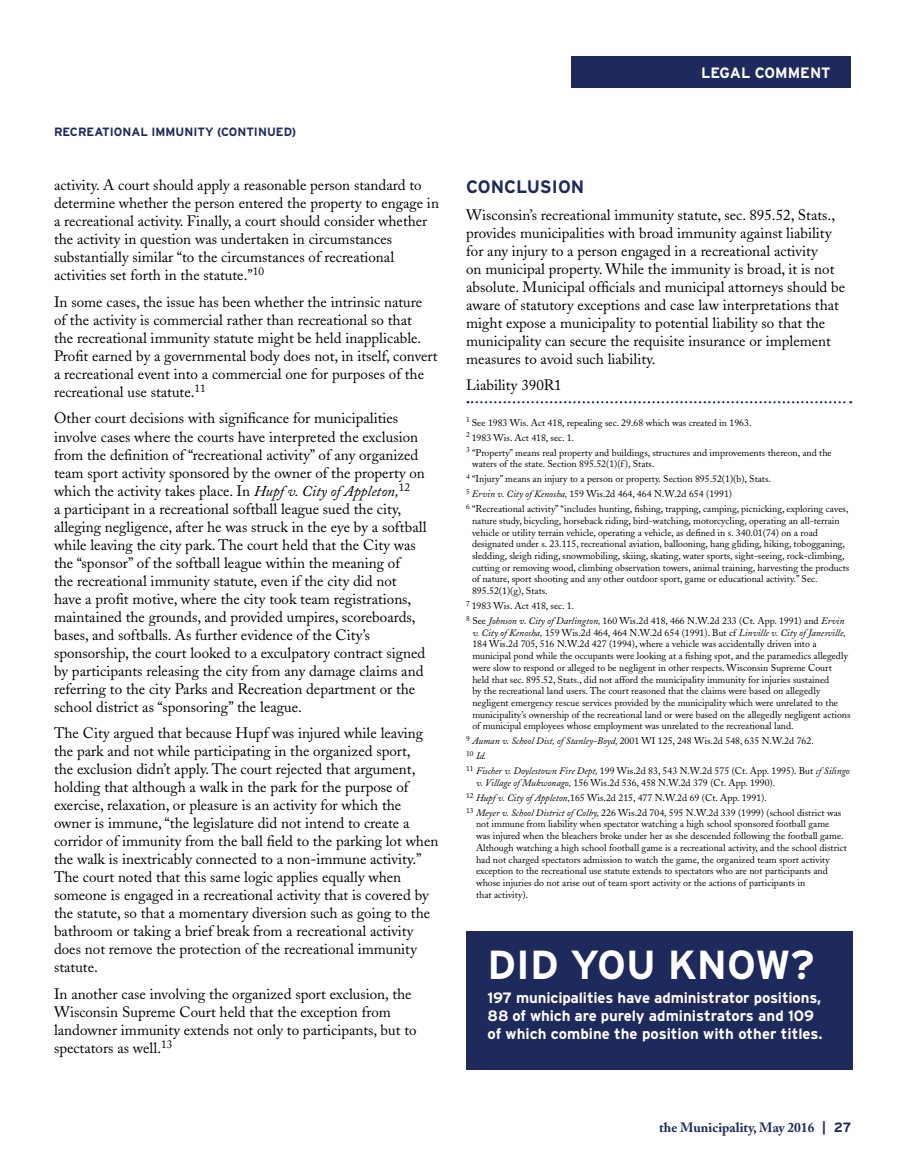
<style>
.page{position:relative;width:905px;height:1175px;background:#fff}
.page>*{position:absolute;margin:0;border:0;box-sizing:border-box;transform-origin:0 0}
.t1{font:700 40.5px "Interstate";color:#fff}
.t2{font:700 18px "Interstate";color:#1e295c}
.t3{font:15px/18px "Adobe Caslon";color:#000}
.t4{font:700 15px/18px "Interstate";letter-spacing:-.01em;color:#fff}
.t5{font:700 13.5px "Adobe Caslon";color:#1e295c}
.t6{font:700 12px "Interstate";color:#1e295c}
.t7{font:9.75px/11.7px "Adobe Caslon";color:#000}
.s1{font-style:italic}
.s2{font-family:"Interstate"}
</style>
<div class="page">
<div style="left:466px;top:931px;width:386px;height:138px;background:#1e295c"></div>
<div style="left:571px;top:56px;width:279px;height:32px;background:#1e295c"></div>
<svg style="left:467px;top:401px;width:384px;height:2px"></svg>
<p class="t6" style="left:54px;top:125px;width:244px">RECREATIONAL IMMUNITY (CONTINUED)</p>
<p class="t3" style="left:54px;top:176px;width:386px">activity. A court should apply a reasonable person standard to determine whether the person entered the property to engage in a recreational activity. Finally, a court should consider whether the activity in question was undertaken in circumstances substantially similar “to the circumstances of recreational activities set forth in the statute.”<sup>10</sup></p>
<p class="t3" style="left:54px;top:293px;width:385px">In some cases, the issue has been whether the intrinsic nature of the activity is commercial rather than recreational so that<br>the recreational immunity statute might be held inapplicable.<br>Profit earned by a governmental body does not, in itself, convert a recreational event into a commercial one for purposes of the recreational use statute.<sup>11</sup></p>
<p class="t3" style="left:54px;top:409px;width:374px">Other court decisions with significance for municipalities involve cases where the courts have interpreted the exclusion from the definition of “recreational activity” of any organized team sport activity sponsored by the owner of the property on which the activity takes place. In <span class="s1">Hupf v. City of Appleton,</span><sup>12<br></sup>a participant in a recreational softball league sued the city, alleging negligence, after he was struck in the eye by a softball while leaving the city park. The court held that the City was the “sponsor” of the softball league within the meaning of<br>the recreational immunity statute, even if the city did not have a profit motive, where the city took team registrations, maintained the grounds, and provided umpires, scoreboards, bases, and softballs. As further evidence of the City’s sponsorship, the court looked to a exculpatory contract signed by participants releasing the city from any damage claims and referring to the city Parks and Recreation department or the school district as “sponsoring” the league.</p>
<p class="t3" style="left:54px;top:724px;width:386px">The City argued that because Hupf was injured while leaving the park and not while participating in the organized sport,<br>the exclusion didn’t apply. The court rejected that argument, holding that although a walk in the park for the purpose of exercise, relaxation, or pleasure is an activity for which the owner is immune, “the legislature did not intend to create a corridor of immunity from the ball field to the parking lot when the walk is inextricably connected to a non-immune activity.” The court noted that this same logic applies equally when someone is engaged in a recreational activity that is covered by the statute, so that a momentary diversion such as going to the bathroom or taking a brief break from a recreational activity does not remove the protection of the recreational immunity statute.</p>
<p class="t3" style="left:54px;top:985px;width:364px">In another case involving the organized sport exclusion, the Wisconsin Supreme Court held that the exception from landowner immunity extends not only to participants, but to spectators as well.<sup>13</sup></p>
<p class="t4" style="left:701px;top:63px;width:131px">LEGAL COMMENT</p>
<p class="t2" style="left:466px;top:177px;width:120px">CONCLUSION</p>
<p class="t3" style="left:466px;top:206px;width:380px">Wisconsin’s recreational immunity statute, sec. 895.52, Stats., provides municipalities with broad immunity against liability for any injury to a person engaged in a recreational activity<br>on municipal property. While the immunity is broad, it is not absolute. Municipal officials and municipal attorneys should be aware of statutory exceptions and case law interpretations that might expose a municipality to potential liability so that the municipality can secure the requisite insurance or implement measures to avoid such liability.</p>
<p class="t3" style="left:466px;top:376px;width:97px">Liability 390R1</p>
<p class="t7" style="left:466px;top:415px;width:367px;line-height:15px"><sup>1</sup> See 1983 Wis. Act 418, repealing sec. 29.68 which was created in 1963.<br><sup>2</sup> 1983 Wis. Act 418, sec. 1.<br><sup>3</sup> “Property” means real property and buildings, structures and improvements thereon, and the</p>
<p class="t7" style="left:466px;top:456px;width:384px;line-height:15px;text-indent:6px">waters of the state. Section 895.52(1)(f ), Stats.<br><sup>4</sup> “Injury” means an injury to a person or property. Section 895.52(1)(b), Stats.<br><sup>5</sup> <span class="s1">Ervin v. City of Kenosha,</span> 159 Wis.2d 464, 464 N.W.2d 654 (1991)<br><sup>6</sup> “Recreational activity” “includes hunting, fishing, trapping, camping, picnicking, exploring caves,</p>
<p class="t7" style="left:472px;top:515px;width:379px">nature study, bicycling, horseback riding, bird-watching, motorcycling, operating an all-terrain vehicle or utility terrain vehicle, operating a vehicle, as defined in s. 340.01(74) on a road designated under s. 23.115, recreational aviation, ballooning, hang gliding, hiking, tobogganing, sledding, sleigh riding, snowmobiling, skiing, skating, water sports, sight-seeing, rock-climbing, cutting or removing wood, climbing observation towers, animal training, harvesting the products of nature, sport shooting and any other outdoor sport, game or educational activity.” Sec.<br>895.52(1)(g), Stats.</p>
<p class="t7" style="left:466px;top:598px;width:380px;line-height:15px"><sup>7</sup> 1983 Wis. Act 418, sec. 1.<br><sup>8</sup> See <span class="s1">Johnson v. City of Darlington,</span> 160 Wis.2d 418, 466 N.W.2d 233 (Ct. App. 1991) and <span class="s1">Ervin</span></p>
<p class="t7" style="left:472px;top:626px;width:380px"><span class="s1">v. City of Kenosha,</span> 159 Wis.2d 464, 464 N.W.2d 654 (1991). But cf <span class="s1">Linville v. City of Janesville, </span>184 Wis.2d 705, 516 N.W.2d 427 (1994), where a vehicle was accidentally driven into a municipal pond while the occupants were looking at a fishing spot, and the paramedics allegedly were slow to respond or alleged to be negligent in other respects. Wisconsin Supreme Court held that sec. 895.52, Stats., did not afford the municipality immunity for injuries sustained<br>by the recreational land users. The court reasoned that the claims were based on allegedly negligent emergency rescue services provided by the municipality which were unrelated to the municipality’s ownership of the recreational land or were based on the allegedly negligent actions of municipal employees whose employment was unrelated to the recreational land.</p>
<p class="t7" style="left:466px;top:733px;width:385px;line-height:15px"><sup>9</sup> <span class="s1">Auman v. School Dist, of Stanley-Boyd,</span> 2001 WI 125, 248 Wis.2d 548, 635 N.W.2d 762.<br><sup>10</sup> <span class="s1">Id.<br></span><sup>11</sup> <span class="s1">Fischer v. Doylestown Fire Dept,</span> 199 Wis.2d 83, 543 N.W.2d 575 (Ct. App. 1995). But <span class="s1">cf Silingo</span></p>
<p class="t7" style="left:466px;top:775px;width:376px;line-height:15px;text-indent:10px"><span class="s1">v. Village of Mukwonago,</span> 156 Wis.2d 536, 458 N.W.2d 379 (Ct. App. 1990).<br><sup>12</sup> <span class="s1">Hupf v. City of Appleton,</span>165 Wis.2d 215, 477 N.W.2d 69 (Ct. App. 1991).<br><sup>13</sup> <span class="s1">Meyer v. School District of Colby,</span> 226 Wis.2d 704, 595 N.W.2d 339 (1999) (school district was</p>
<p class="t7" style="left:476px;top:818px;width:372px">not immune from liability when spectator watching a high school sponsored football game<br>was injured when the bleachers broke under her as she descended following the football game.<br>Although watching a high school football game is a recreational activity, and the school district had not charged spectators admission to watch the game, the organized team sport activity exception to the recreational use statute extends to spectators who are not participants and whose injuries do not arise out of team sport activity or the actions of participants in<br>that activity).</p>
<h1 class="t1" style="left:487px;top:942px;width:328px">DID YOU KNOW?</h1>
<p class="t4" style="left:487px;top:989px;width:336px">197 municipalities have administrator positions,<br>88 of which are purely administrators and 109 of which combine the position with other titles.</p>
<p class="t5" style="left:659px;top:1119px;width:194px">the Municipality, May 2016 <span class="s2">| 27</span></p>
</div>
